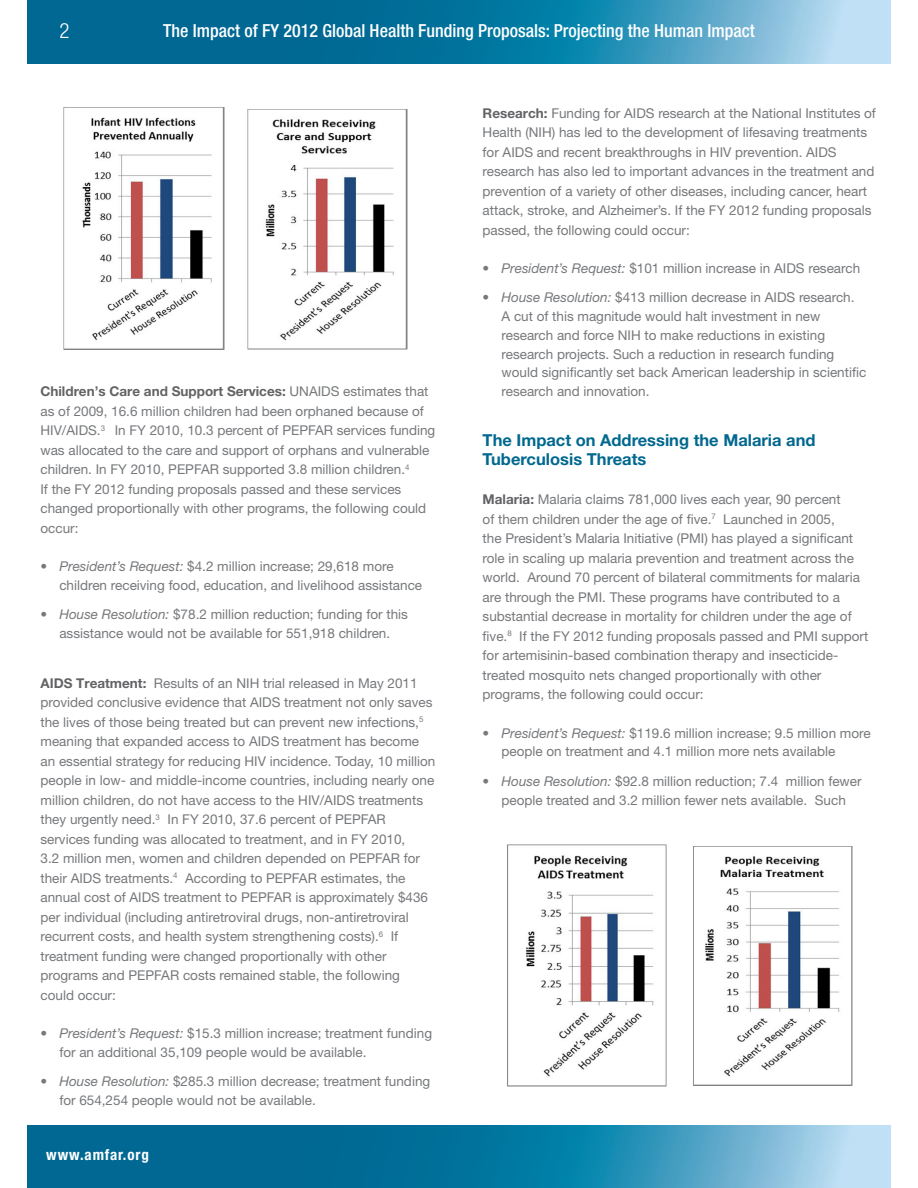
<style>
.page{position:relative;width:918px;height:1188px;background:#fff}
.page>*{position:absolute;margin:0;border:0;box-sizing:border-box;transform-origin:0 0}
.t1{font:300 condensed 21px "Helvetica Neue LT Std";color:#fff}
.t2{font:500 condensed 18px "Helvetica Neue LT Std";color:#fff}
.body{font:700 16.5px/19.5px "Helvetica Neue LT Std";color:#00688f}
.t3{font:700 condensed 15px "Helvetica Neue LT Std";letter-spacing:.06em;color:#fff}
.body-2{font:13.5px/19.5px "Helvetica Neue LT Std";color:#76787b}
.bullet{font:13.5px/18.8px "Helvetica Neue LT Std";color:#76787b}
.s1{font-weight:700;color:#636366}
.s2{font-style:italic}
</style>
<div class="page">
<svg style="left:27px;top:1125px;width:864px;height:63px;background:#2686ac"></svg>
<svg style="left:27px;top:0;width:864px;height:63px;background:#2887ad"></svg>
<img style="left:248px;top:109px;width:159px;height:241px">
<img style="left:507px;top:845px;width:160px;height:241px">
<img style="left:693px;top:846px;width:159px;height:239px">
<img style="left:63px;top:107px;width:162px;height:242px">
<p class="t1" style="left:59px;top:19px;width:12px">2</p>
<p class="t2" style="left:163px;top:20px;width:593px">The Impact of FY 2012 Global Health Funding Proposals: Projecting the Human Impact</p>
<p class="body-2" style="left:40px;top:381px;width:396px"><span class="s1">Children’s Care and Support Services:</span> UNAIDS estimates that as of 2009, 16.6 million children had been orphaned because of HIV/AIDS.<sup>3</sup> In FY 2010, 10.3 percent of PEPFAR services funding was allocated to the care and support of orphans and vulnerable children. In FY 2010, PEPFAR supported 3.8 million children.<sup>4<br></sup>If the FY 2012 funding proposals passed and these services changed proportionally with other programs, the following could occur:</p>
<p class="bullet" style="left:59px;top:556px;width:364px;text-indent:-19px">• <span class="s2">President’s Request:</span> $4.2 million increase; 29,618 more children receiving food, education, and livelihood assistance</p>
<p class="bullet" style="left:40px;top:605px;width:369px;text-align:center">• <span class="s2">House Resolution:</span> $78.2 million reduction; funding for this assistance would not be available for 551,918 children.</p>
<p class="body-2" style="left:40px;top:673px;width:396px"><span class="s1">AIDS Treatment:</span> Results of an NIH trial released in May 2011 provided conclusive evidence that AIDS treatment not only saves the lives of those being treated but can prevent new infections,<sup>5 </sup>meaning that expanded access to AIDS treatment has become an essential strategy for reducing HIV incidence. Today, 10 million people in low- and middle-income countries, including nearly one million children, do not have access to the HIV/AIDS treatments they urgently need.<sup>3</sup> In FY 2010, 37.6 percent of PEPFAR services funding was allocated to treatment, and in FY 2010,<br>3.2 million men, women and children depended on PEPFAR for their AIDS treatments.<sup>4</sup> According to PEPFAR estimates, the annual cost of AIDS treatment to PEPFAR is approximately $436 per individual (including antiretroviral drugs, non-antiretroviral recurrent costs, and health system strengthening costs).<sup>6</sup> If treatment funding were changed proportionally with other programs and PEPFAR costs remained stable, the following could occur:</p>
<p class="bullet" style="left:59px;top:1024px;width:374px;text-indent:-19px">• <span class="s2">President’s Request:</span> $15.3 million increase; treatment funding for an additional 35,109 people would be available.</p>
<p class="bullet" style="left:59px;top:1072px;width:372px;text-indent:-19px">• <span class="s2">House Resolution:</span> $285.3 million decrease; treatment funding for 654,254 people would not be available.</p>
<p class="t3" style="left:46px;top:1146px;width:104px">www.amfar.org</p>
<p class="body-2" style="left:483px;top:103px;width:395px"><span class="s1">Research:</span> Funding for AIDS research at the National Institutes of Health (NIH) has led to the development of lifesaving treatments for AIDS and recent breakthroughs in HIV prevention. AIDS research has also led to important advances in the treatment and prevention of a variety of other diseases, including cancer, heart attack, stroke, and Alzheimer’s. If the FY 2012 funding proposals passed, the following could occur:</p>
<p class="bullet" style="left:483px;top:259px;width:379px">• <span class="s2">President’s Request:</span> $101 million increase in AIDS research</p>
<p class="bullet" style="left:502px;top:288px;width:366px;text-indent:-19px">• <span class="s2">House Resolution:</span> $413 million decrease in AIDS research.<br>A cut of this magnitude would halt investment in new research and force NIH to make reductions in existing research projects. Such a reduction in research funding would significantly set back American leadership in scientific research and innovation.</p>
<p class="body" style="left:483px;top:430px;width:334px">The Impact on Addressing the Malaria and<br>Tuberculosis Threats</p>
<p class="body-2" style="left:483px;top:490px;width:387px"><span class="s1">Malaria:</span> Malaria claims 781,000 lives each year, 90 percent<br>of them children under the age of five.<sup>7</sup> Launched in 2005,<br>the President’s Malaria Initiative (PMI) has played a significant role in scaling up malaria prevention and treatment across the world. Around 70 percent of bilateral commitments for malaria are through the PMI. These programs have contributed to a substantial decrease in mortality for children under the age of five.<sup>8</sup> If the FY 2012 funding proposals passed and PMI support for artemisinin-based combination therapy and insecticide&shy;treated mosquito nets changed proportionally with other programs, the following could occur:</p>
<p class="bullet" style="left:502px;top:723px;width:371px;text-indent:-19px">• <span class="s2">President’s Request:</span> $119.6 million increase; 9.5 million more people on treatment and 4.1 million more nets available</p>
<p class="bullet" style="left:483px;top:772px;width:380px;text-align:center">• <span class="s2">House Resolution:</span> $92.8 million reduction; 7.4 million fewer people treated and 3.2 million fewer nets available. Such</p>
</div>
